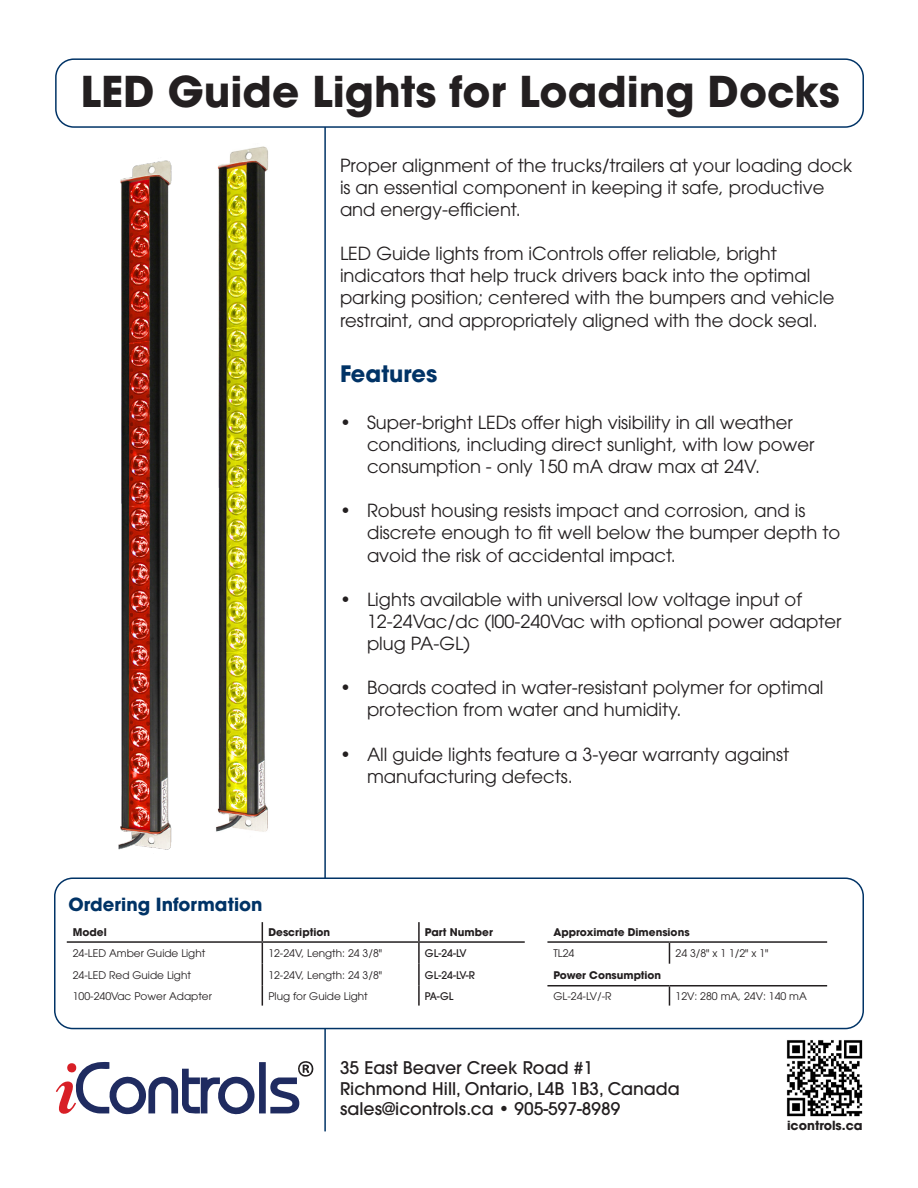
<style>
.page{position:relative;width:918px;height:1188px;background:#fff}
.page>*{position:absolute;margin:0;border:0;box-sizing:border-box;transform-origin:0 0}
.t1{font:700 42.15px "ITC Avant Garde Pro";color:#231f20}
.t2{font:700 22.5px "ITC Avant Garde Pro";color:#036}
.Body_Copy{font:18px/22.2px "ITC Avant Garde Pro";color:#231f20}
.Body_Copy-2{font:700 18px "ITC Avant Garde Pro";color:#036}
.t3{font:500 17.4px/20.4px "ITC Avant Garde Pro";color:#231f20}
.t4{font:700 12.45px "ITC Avant Garde Pro";color:#231f20}
.t5{font:10.5px "ITC Avant Garde Pro";color:#231f20}
.t6{font:700 10.5px "ITC Avant Garde Pro";color:#231f20}
.t7{font:500 10.5px "ITC Avant Garde Pro";color:#231f20}
</style>
<div class="page">
<hr style="left:324px;top:122px;width:2px;height:1009px;background:#036">
<img style="left:786px;top:1040px;width:77px;height:77px">
<svg style="left:56px;top:1061px;width:257px;height:53px"></svg>
<img style="left:216px;top:146px;width:52px;height:686px">
<img style="left:118px;top:160px;width:53px;height:690px">
<div style="left:55px;top:878px;width:808px;height:151px;background:#fff;border-radius:18px"></div>
<div style="left:54px;top:878px;width:810px;height:151px;border:2px solid #036;border-radius:18px"></div>
<hr style="left:67px;top:941px;width:195px;height:2px;background:#231f20">
<hr style="left:262px;top:941px;width:157px;height:2px;background:#231f20">
<hr style="left:419px;top:941px;width:106px;height:2px;background:#231f20">
<hr style="left:547px;top:941px;width:122px;height:2px;background:#231f20">
<hr style="left:669px;top:941px;width:158px;height:2px;background:#231f20">
<svg style="left:262px;top:922px;width:1px;height:84px"></svg>
<svg style="left:418px;top:922px;width:2px;height:19px"></svg>
<hr style="left:418px;top:943px;width:2px;height:21px;background:#231f20">
<hr style="left:418px;top:964px;width:2px;height:22px;background:#231f20">
<hr style="left:418px;top:986px;width:2px;height:20px;background:#231f20">
<svg style="left:669px;top:943px;width:1px;height:21px"></svg>
<svg style="left:669px;top:986px;width:1px;height:20px"></svg>
<hr style="left:547px;top:985px;width:122px;height:1px;background:#231f20">
<hr style="left:669px;top:985px;width:158px;height:1px;background:#231f20">
<div style="left:55px;top:58px;width:809px;height:70px;border:2px solid #036;border-radius:18px"></div>
<p class="t1" style="left:81px;top:63px;width:761px">LED Guide Lights for Loading Docks</p>
<p class="Body_Copy" style="left:340px;top:154px;width:514px">Proper alignment of the trucks/trailers at your loading dock is an essential component in keeping it safe, productive and energy-efficient.</p>
<p class="Body_Copy" style="left:340px;top:242px;width:496px">LED Guide lights from iControls offer reliable, bright indicators that help truck drivers back into the optimal parking position; centered with the bumpers and vehicle restraint, and appropriately aligned with the dock seal.</p>
<p class="t2" style="left:340px;top:359px;width:99px">Features</p>
<p class="Body_Copy" style="left:367px;top:411px;width:449px;text-indent:-27px">• Super-bright LEDs offer high visibility in all weather conditions, including direct sunlight, with low power consumption - only 150 mA draw max at 24V.</p>
<p class="Body_Copy" style="left:367px;top:500px;width:475px;text-indent:-27px">• Robust housing resists impact and corrosion, and is discrete enough to fit well below the bumper depth to avoid the risk of accidental impact.</p>
<p class="Body_Copy" style="left:367px;top:588px;width:476px;text-indent:-27px">• Lights available with universal low voltage input of<br>12-24Vac/dc (l00-240Vac with optional power adapter plug PA-GL)</p>
<p class="Body_Copy" style="left:367px;top:676px;width:458px;text-indent:-27px">• Boards coated in water-resistant polymer for optimal protection from water and humidity.</p>
<p class="Body_Copy" style="left:367px;top:743px;width:424px;text-indent:-27px">• All guide lights feature a 3-year warranty against manufacturing defects.</p>
<p class="Body_Copy-2" style="left:68px;top:892px;width:196px">Ordering Information</p>
<p class="t6" style="left:73px;top:925px;width:35px">Model</p>
<p class="t6" style="left:268px;top:925px;width:63px">Description</p>
<p class="t6" style="left:425px;top:925px;width:69px">Part Number</p>
<p class="t6" style="left:553px;top:925px;width:138px">Approximate Dimensions</p>
<p class="t5" style="left:73px;top:946px;width:134px">24-LED Amber Guide Light</p>
<p class="t5" style="left:268px;top:946px;width:115px">12-24V, Length: 24 3/8"</p>
<p class="t7" style="left:425px;top:946px;width:43px">GL-24-LV</p>
<p class="t5" style="left:553px;top:946px;width:22px">TL24</p>
<p class="t5" style="left:676px;top:946px;width:94px">24 3/8" x 1 1/2" x 1"</p>
<p class="t5" style="left:73px;top:968px;width:120px">24-LED Red Guide Light</p>
<p class="t5" style="left:268px;top:968px;width:115px">12-24V, Length: 24 3/8"</p>
<p class="t7" style="left:425px;top:968px;width:51px">GL-24-LV-R</p>
<p class="t6" style="left:553px;top:968px;width:109px">Power Consumption</p>
<p class="t5" style="left:73px;top:989px;width:141px">100-240Vac Power Adapter</p>
<p class="t5" style="left:268px;top:989px;width:101px">Plug for Guide Light</p>
<p class="t7" style="left:425px;top:989px;width:30px">PA-GL</p>
<p class="t5" style="left:553px;top:989px;width:60px">GL-24-LV/-R</p>
<p class="t5" style="left:676px;top:989px;width:133px">12V: 280 mA, 24V: 140 mA</p>
<p class="t3" style="left:340px;top:1058px;width:341px">35 East Beaver Creek Road #1<br>Richmond Hill, Ontario, L4B 1B3, Canada</p>
<p class="t3" style="left:340px;top:1099px;width:282px">sales@icontrols.ca • 905-597-8989</p>
<p class="t4" style="left:787px;top:1117px;width:77px">icontrols.ca</p>
</div>
